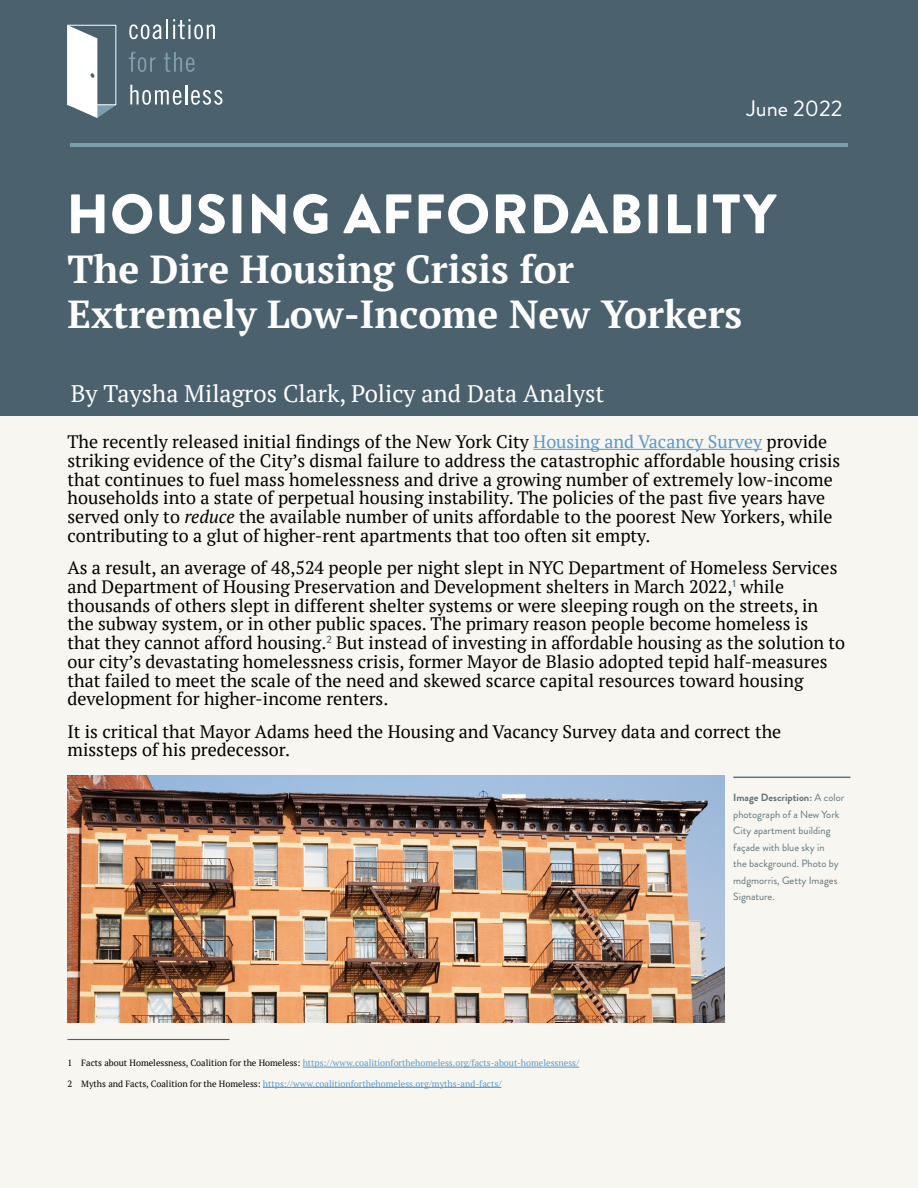
<style>
.page{position:relative;width:918px;height:1188px;background:#fff}
.page>*{position:absolute;margin:0;border:0;box-sizing:border-box;transform-origin:0 0}
.t1{font:900 55.5px "Brandon Grotesque";letter-spacing:.02em;color:#fff}
.t2{font:700 39px/45px "PT Serif";color:#fff}
.t3{font:24px "PT Serif";color:#fff}
.t4{font:22.5px "Brandon Grotesque";color:#fff}
.t5{font:18px/18.8px "PT Serif";color:#000}
.t6{font:10.5px/16.5px "Brandon Grotesque";color:#62747b}
.t7{font:9px "PT Serif";color:#5c99c9}
.s1{color:#5c99c9}
.s2{font-style:italic}
.s3{color:#000}
.s4{font-weight:700}
</style>
<div class="page">
<div style="left:0;top:0;width:918px;height:417px;background:#4b616e"></div>
<svg style="left:129px;top:19px;width:86px;height:20px"></svg>
<svg style="left:129px;top:52px;width:27px;height:20px"></svg>
<svg style="left:164px;top:52px;width:31px;height:20px"></svg>
<svg style="left:130px;top:85px;width:93px;height:20px"></svg>
<svg style="left:67px;top:25px;width:49px;height:93px"></svg>
<hr style="left:71px;top:143px;width:777px;height:3px;background:#7d9ead">
<div style="left:0;top:417px;width:918px;height:771px;background:#f7f6f1"></div>
<hr style="left:533px;top:449px;width:229px;height:1px;background:#5c99c9">
<hr style="left:68px;top:1039px;width:162px;height:1px;background:#4b616e">
<hr style="left:303px;top:1067px;width:276px;height:1px;background:#5c99c9">
<hr style="left:263px;top:1087px;width:238px;height:1px;background:#5c99c9">
<img style="left:68px;top:775px;width:657px;height:248px">
<hr style="left:733px;top:777px;width:118px;height:1px;background:#62747b">
<p class="t4" style="left:747px;top:93px;width:97px">June 2022</p>
<h1 class="t1" style="left:66px;top:175px;width:711px">HOUSING AFFORDABILITY</h1>
<h2 class="t2" style="left:68px;top:246px;width:676px">The Dire Housing Crisis for<br>Extremely Low-Income New Yorkers</h2>
<h3 class="t3" style="left:71px;top:378px;width:535px">By Taysha Milagros Clark, Policy and Data Analyst</h3>
<p class="t5" style="left:68px;top:432px;width:774px">The recently released initial findings of the New York City <span class="s1">Housing and Vacancy Survey</span> provide striking evidence of the City’s dismal failure to address the catastrophic affordable housing crisis that continues to fuel mass homelessness and drive a growing number of extremely low-income households into a state of perpetual housing instability. The policies of the past five years have served only to <span class="s2">reduce</span> the available number of units affordable to the poorest New Yorkers, while contributing to a glut of higher-rent apartments that too often sit empty.</p>
<p class="t5" style="left:67px;top:558px;width:779px">As a result, an average of 48,524 people per night slept in NYC Department of Homeless Services and Department of Housing Preservation and Development shelters in March 2022,<sup>1</sup> while thousands of others slept in different shelter systems or were sleeping rough on the streets, in the subway system, or in other public spaces. The primary reason people become homeless is that they cannot afford housing.<sup>2</sup> But instead of investing in affordable housing as the solution to our city’s devastating homelessness crisis, former Mayor de Blasio adopted tepid half-measures that failed to meet the scale of the need and skewed scarce capital resources toward housing development for higher-income renters.</p>
<p class="t5" style="left:67px;top:722px;width:715px">It is critical that Mayor Adams heed the Housing and Vacancy Survey data and correct the missteps of his predecessor.</p>
<p class="t7" style="left:68px;top:1057px;width:513px"><span class="s3">1 Facts about Homelessness, Coalition for the Homeless:</span> https://www.coalitionforthehomeless.org/facts-about-homelessness/</p>
<p class="t7" style="left:68px;top:1078px;width:435px"><span class="s3">2 Myths and Facts, Coalition for the Homeless:</span> https://www.coalitionforthehomeless.org/myths-and-facts/</p>
<p class="t6" style="left:733px;top:790px;width:113px"><span class="s4">Image Description:</span> A color photograph of a New York<br>City apartment building façade with blue sky in<br>the background. Photo by mdgmorris, Getty Images<br>Signature.</p>
</div>
